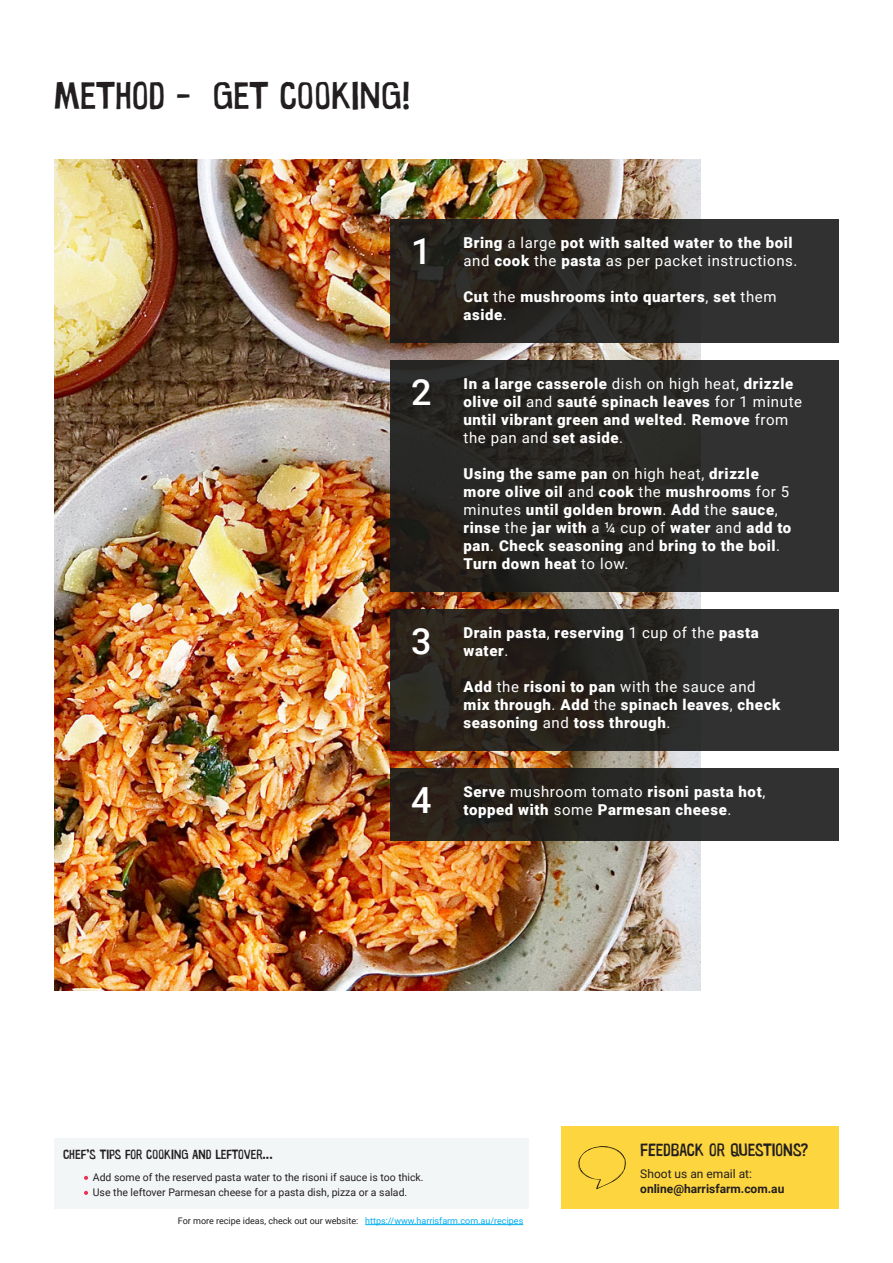
<style>
.page{position:relative;width:893px;height:1263px;background:#fff}
.page>*{position:absolute;margin:0;border:0;box-sizing:border-box;transform-origin:0 0}
.t1{font:39px "Warugaki";color:#231f20}
.t2{font:500 36px "Roboto";color:#fff}
.t3{font:18px "Warugaki";color:#231f20}
.t4{font:900 15px/18px "Roboto";letter-spacing:.04em;color:#fff}
.t5{font:13.5px "Warugaki";color:#231f20}
.t6{font:700 12px "Roboto";color:#231f20}
.t7{font:12px "Roboto";color:#231f20}
.t8{font:10.5px "Roboto";color:#231f20}
.t9{font:9px "Roboto";color:#231f20}
.t10{font:9px "Roboto";color:#00aeef}
.s1{font-weight:400}
</style>
<div class="page">
<div style="left:561px;top:1126px;width:278px;height:83px;background:#fcd53f"></div>
<hr style="left:365px;top:1224px;width:158px;height:1px;background:#00aeef">
<img style="left:54px;top:159px;width:646px;height:832px">
<svg style="left:390px;top:219px;width:449px;height:123px;background:#2a2825"></svg>
<svg style="left:390px;top:609px;width:449px;height:141px;background:#2a2724"></svg>
<div style="left:390px;top:360px;width:449px;height:231px;background:linear-gradient(to right,#23201d,#313231)"></div>
<div style="left:390px;top:768px;width:449px;height:72px;background:linear-gradient(to right,#241d14,#303334)"></div>
<div style="left:54px;top:1138px;width:474px;height:71px;background:#f3f6f7"></div>
<svg style="left:84px;top:1176px;width:4px;height:4px"></svg>
<svg style="left:84px;top:1191px;width:4px;height:4px"></svg>
<svg style="left:578px;top:1146px;width:48px;height:43px"></svg>
<p class="t1" style="left:54px;top:72px;width:358px">METHOD - GET COOKING!</p>
<p class="t2" style="left:411px;top:226px;width:22px">1</p>
<p class="t4" style="left:464px;top:233px;width:335px">Bring <span class="s1">a large</span> pot with salted water to the boil <span class="s1">and</span> cook <span class="s1">the</span> pasta <span class="s1">as per packet instructions.</span></p>
<p class="t4" style="left:464px;top:287px;width:315px">Cut <span class="s1">the</span> mushrooms into quarters<span class="s1">,</span> set <span class="s1">them </span>aside<span class="s1">.</span></p>
<p class="t2" style="left:411px;top:367px;width:22px">2</p>
<p class="t4" style="left:464px;top:374px;width:340px">In a large casserole <span class="s1">dish on high heat,</span> drizzle olive oil <span class="s1">and</span> sauté spinach leaves <span class="s1">for 1 minute </span>until vibrant green and welted<span class="s1">.</span> Remove <span class="s1">from the pan and</span> set aside<span class="s1">.</span></p>
<p class="t4" style="left:464px;top:464px;width:329px">Using the same pan <span class="s1">on high heat,</span> drizzle more olive oil <span class="s1">and</span> cook <span class="s1">the</span> mushrooms <span class="s1">for 5 minutes</span> until golden brown<span class="s1">.</span> Add <span class="s1">the</span> sauce<span class="s1">, </span>rinse <span class="s1">the</span> jar with <span class="s1">a ¼ cup of</span> water <span class="s1">and</span> add to pan<span class="s1">.</span> Check seasoning <span class="s1">and</span> bring to the boil<span class="s1">.<br></span>Turn down heat <span class="s1">to low.</span></p>
<p class="t2" style="left:411px;top:616px;width:22px">3</p>
<p class="t2" style="left:411px;top:775px;width:22px">4</p>
<p class="t4" style="left:464px;top:623px;width:297px">Drain pasta<span class="s1">,</span> reserving <span class="s1">1 cup of the</span> pasta water<span class="s1">.</span></p>
<p class="t4" style="left:464px;top:677px;width:318px">Add <span class="s1">the</span> risoni to pan <span class="s1">with the sauce and </span>mix through<span class="s1">.</span> Add <span class="s1">the</span> spinach leaves<span class="s1">,</span> check seasoning <span class="s1">and</span> toss through<span class="s1">.</span></p>
<p class="t4" style="left:464px;top:782px;width:303px">Serve <span class="s1">mushroom tomato</span> risoni pasta hot<span class="s1">, </span>topped with <span class="s1">some</span> Parmesan cheese<span class="s1">.</span></p>
<p class="t5" style="left:63px;top:1146px;width:211px">CHEF’S TIPS FOR COOKING AND LEFTOVER...</p>
<p class="t8" style="left:93px;top:1170px;width:332px">Add some of the reserved pasta water to the risoni if sauce is too thick.</p>
<p class="t8" style="left:93px;top:1185px;width:316px">Use the leftover Parmesan cheese for a pasta dish, pizza or a salad.</p>
<p class="t3" style="left:640px;top:1139px;width:169px">FEEDBACK OR QUESTIONS?</p>
<p class="t7" style="left:640px;top:1165px;width:113px">Shoot us an email at:</p>
<p class="t6" style="left:640px;top:1180px;width:146px">online@harrisfarm.com.au</p>
<p class="t9" style="left:178px;top:1214px;width:182px">For more recipe ideas, check out our website:</p>
<p class="t10" style="left:365px;top:1214px;width:160px">https://www.harrisfarm.com.au/recipes</p>
</div>
